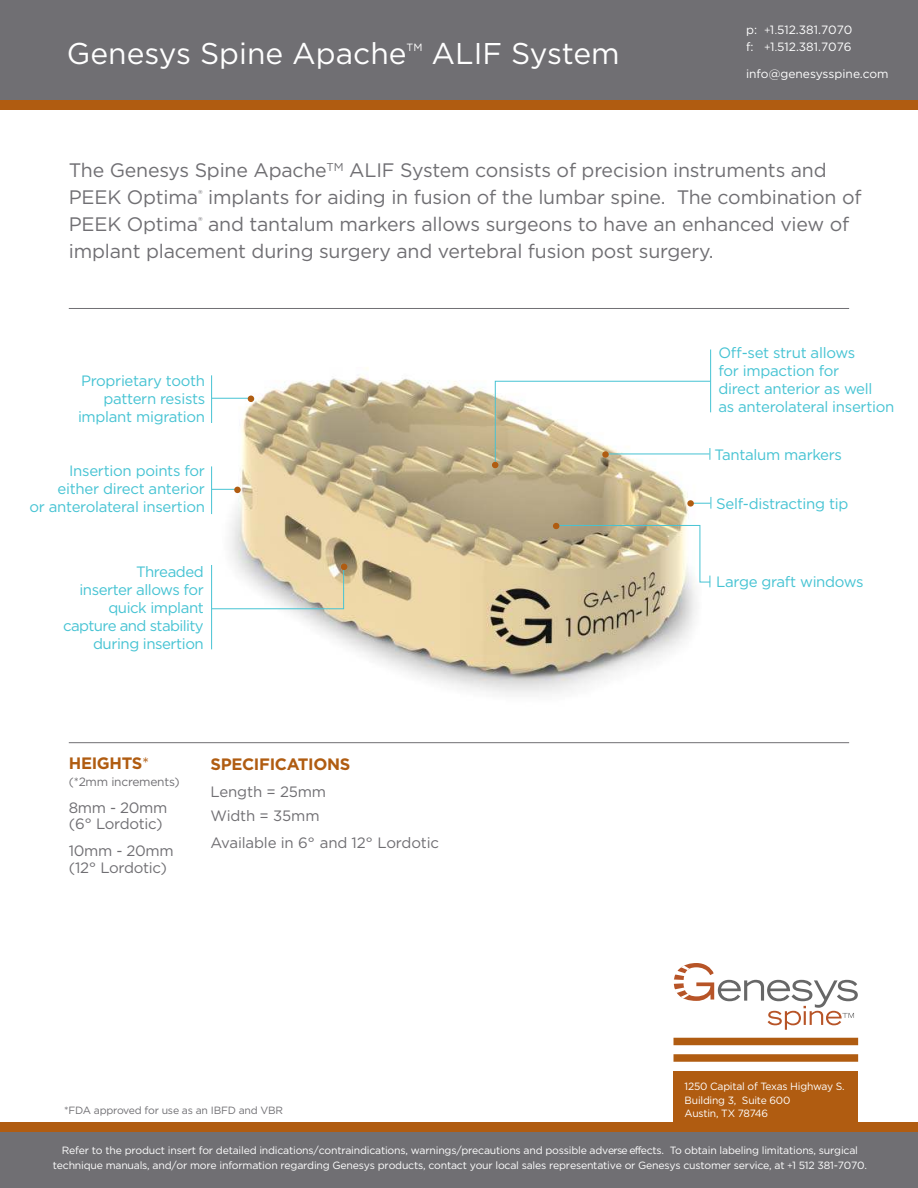
<style>
.page{position:relative;width:918px;height:1188px;background:#fff}
.page>*{position:absolute;margin:0;border:0;box-sizing:border-box;transform-origin:0 0}
.t1{font:30px "Gotham";color:#fff}
.t2{font:19.5px/27px "Gotham";letter-spacing:-.01em;color:#706f73}
.t3{font:700 16.5px "Gotham";letter-spacing:-.02em;color:#b05c11}
.t4{font:15px/18px "Gotham";letter-spacing:-.02em;color:#46c3d3;text-align:right}
.t5{font:15px/16.5px "Gotham";letter-spacing:-.02em;color:#706f73}
.t6{font:12px/16.5px "Gotham";color:#fff}
.t7{font:12px "Gotham";letter-spacing:-.02em;color:#706f73}
.t8{font:10.5px/13.5px "Gotham";letter-spacing:-.02em;color:#fff}
.t9{font:10.5px "Gotham";letter-spacing:-.02em;color:#706f73}
.s1{font-family:"Montserrat";font-weight:300}
.s2{font-weight:400}
</style>
<div class="page">
<img style="left:211px;top:349px;width:501px;height:345px">
<div style="left:0;top:100px;width:918px;height:9px;background:#b05c11"></div>
<div style="left:0;top:0;width:918px;height:100px;background:#706f73"></div>
<hr style="left:211px;top:375px;width:1px;height:48px;background:#46c3d3">
<hr style="left:211px;top:466px;width:1px;height:48px;background:#46c3d3">
<hr style="left:211px;top:565px;width:1px;height:84px;background:#46c3d3">
<hr style="left:69px;top:742px;width:780px;height:1px;background:#706f73">
<hr style="left:69px;top:308px;width:780px;height:1px;background:#706f73">
<hr style="left:710px;top:349px;width:1px;height:63px;background:#46c3d3">
<hr style="left:212px;top:398px;width:40px;height:1px;background:#46c3d3">
<svg style="left:212px;top:489px;width:22px;height:1px"></svg>
<svg style="left:248px;top:396px;width:6px;height:6px"></svg>
<div style="left:234px;top:487px;width:7px;height:6px;background:#b05c11;border-radius:50%"></div>
<div style="left:0;top:1131px;width:918px;height:57px;background:#706f73"></div>
<div style="left:0;top:1122px;width:918px;height:9px;background:#b05c11"></div>
<div style="left:674px;top:1071px;width:184px;height:53px;background:#b05c11"></div>
<svg style="left:673px;top:963px;width:185px;height:67px"></svg>
<div style="left:674px;top:1038px;width:184px;height:7px;background:#b05c11"></div>
<div style="left:674px;top:1054px;width:184px;height:8px;background:#b05c11"></div>
<svg style="left:691px;top:497px;width:21px;height:12px"></svg>
<div style="left:687px;top:500px;width:7px;height:7px;background:#b05c11;border-radius:50%"></div>
<svg style="left:553px;top:523px;width:158px;height:64px;background:#cec4a7"></svg>
<svg style="left:492px;top:380px;width:219px;height:88px"></svg>
<svg style="left:211px;top:564px;width:136px;height:46px"></svg>
<h1 class="t1" style="left:67px;top:40px;width:341px">Genesys Spine Apache</h1>
<p class="t8" style="left:407px;top:41px;width:17px">TM</p>
<h1 class="t1" style="left:432px;top:40px;width:190px">ALIF System</h1>
<p class="t6" style="left:746px;top:23px;width:108px">p: <span class="s1">+1.</span>512.381.7070 f: <span class="s1">+1.</span>512.381.7076</p>
<p class="t6" style="left:746px;top:66px;width:144px">info@genesysspine.com</p>
<p class="t2" style="left:69px;top:158px;width:794px">The Genesys Spine Apache<sup>TM</sup> ALIF System consists of precision instruments and PEEK Optima<sup>®</sup> implants for aiding in fusion of the lumbar spine. The combination of PEEK Optima<sup>®</sup> and tantalum markers allows surgeons to have an enhanced view of implant placement during surgery and vertebral fusion post surgery.</p>
<h3 class="t4" style="left:78px;top:373px;width:129px">Proprietary tooth pattern resists implant migration</h3>
<h3 class="t4" style="left:29px;top:463px;width:177px">Insertion points for either direct anterior<br>or anterolateral insertion</h3>
<h3 class="t4" style="left:63px;top:563px;width:142px">Threaded<br>inserter allows for quick implant capture and stability during insertion</h3>
<h3 class="t3" style="left:69px;top:756px;width:82px">HEIGHTS<span class="s2">*</span></h3>
<p class="t7" style="left:69px;top:776px;width:112px">(*2mm increments)</p>
<h3 class="t5" style="left:69px;top:800px;width:100px">8mm - 20mm (6° Lordotic)</h3>
<h3 class="t5" style="left:69px;top:843px;width:106px">10mm - 20mm (12° Lordotic)</h3>
<h3 class="t3" style="left:210px;top:756px;width:142px">SPECIFICATIONS</h3>
<h3 class="t5" style="left:210px;top:780px;width:117px;line-height:24px">Length = 25mm<br>Width = 35mm</h3>
<h3 class="t5" style="left:210px;top:835px;width:230px">Available in 6° and 12° Lordotic</h3>
<h3 class="t4" style="left:719px;top:345px;width:177px;text-align:left">O--set strut allows<br>for impaction for<br>direct anterior as well<br>as anterolateral insertion</h3>
<h3 class="t4" style="left:715px;top:446px;width:129px">Tantalum markers</h3>
<h3 class="t4" style="left:716px;top:495px;width:134px">Self-distracting tip</h3>
<h3 class="t4" style="left:716px;top:573px;width:149px">Large graft windows</h3>
<p class="t8" style="left:685px;top:1081px;width:162px">1250 Capital of Texas Highway S.<br>Building 3, Suite 600<br>Austin, TX 78746</p>
<p class="t8" style="left:53px;top:1144px;width:816px;line-height:14.4px;text-align:center">Refer to the product insert for detailed indications/contraindications, warnings/precautions and possible adverse effects. To obtain labeling limitations, surgical technique manuals, and/or more information regarding Genesys products, contact your local sales representative or Genesys customer service, at <span class="s1">+1</span> 512 381-7070.</p>
<p class="t9" style="left:64px;top:1106px;width:220px">*FDA approved for use as an IBFD and VBR</p>
</div>
